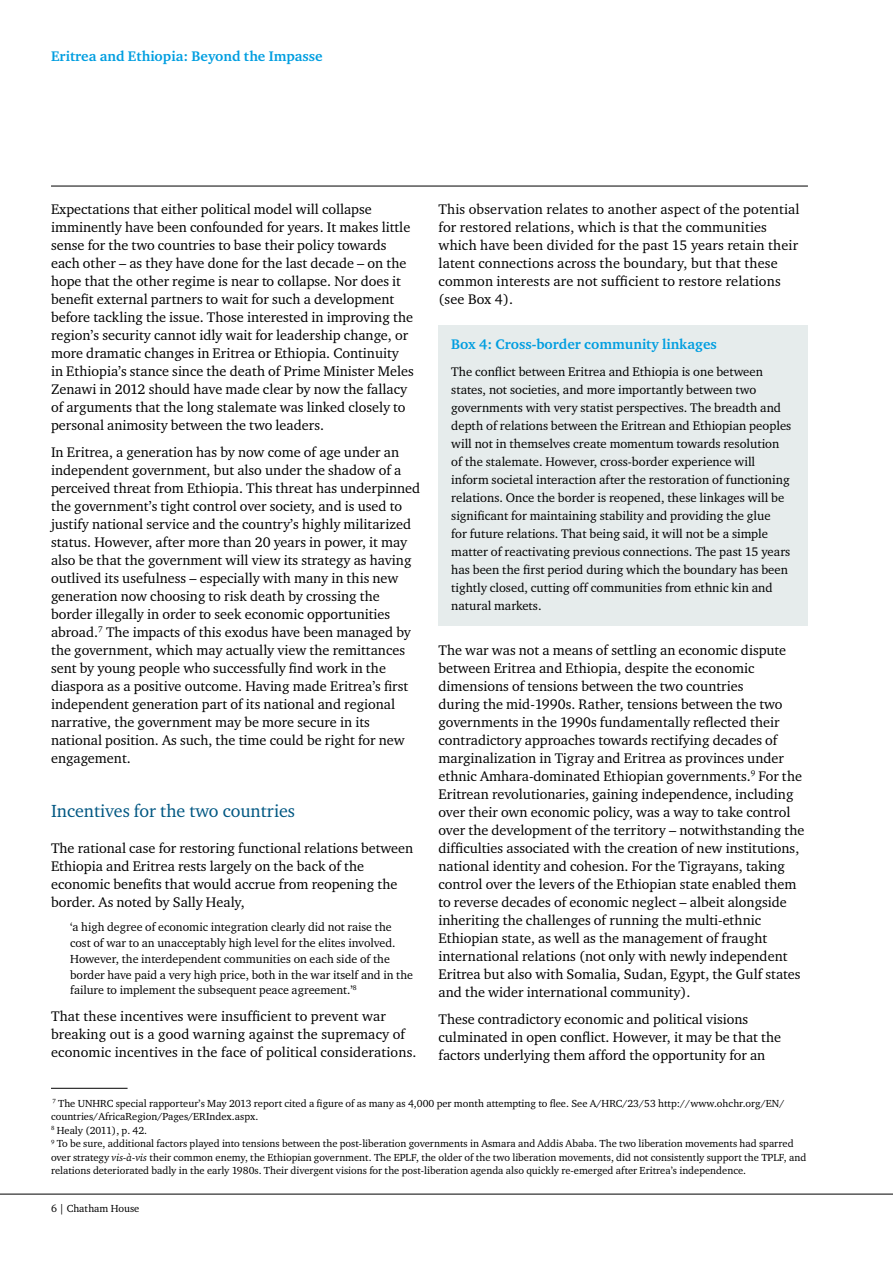
<style>
.page{position:relative;width:893px;height:1263px;background:#fff}
.page>*{position:absolute;margin:0;border:0;box-sizing:border-box;transform-origin:0 0}
.t1{font:18px "Charter ITC";color:#005782}
.t2{font:14.25px/18px "Charter ITC";color:#000}
.t3{font:700 14.25px "Charter ITC";color:#009ee0}
.t4{font:12.75px/18px "Charter ITC";color:#000}
.t5{font:12px/15.8px "Charter ITC";color:#000}
.t6{font:10.5px/13.5px "Charter ITC";color:#000}
.s1{font-style:italic}
</style>
<div class="page">
<hr style="left:51px;top:186px;width:757px;height:1px;background:#000">
<hr style="left:0;top:1194px;width:892px;height:1px;background:#000">
<div style="left:438px;top:325px;width:370px;height:301px;background:#e6ecec"></div>
<hr style="left:51px;top:1088px;width:77px;height:1px;background:#000">
<p class="t3" style="left:51px;top:47px;width:273px">Eritrea and Ethiopia: Beyond the Impasse</p>
<p class="t2" style="left:51px;top:199px;width:364px">Expectations that either political model will collapse imminently have been confounded for years. It makes little sense for the two countries to base their policy towards each other – as they have done for the last decade – on the hope that the other regime is near to collapse. Nor does it benefit external partners to wait for such a development before tackling the issue. Those interested in improving the region’s security cannot idly wait for leadership change, or more dramatic changes in Eritrea or Ethiopia. Continuity in Ethiopia’s stance since the death of Prime Minister Meles Zenawi in 2012 should have made clear by now the fallacy of arguments that the long stalemate was linked closely to personal animosity between the two leaders.</p>
<p class="t2" style="left:51px;top:442px;width:371px">In Eritrea, a generation has by now come of age under an independent government, but also under the shadow of a perceived threat from Ethiopia. This threat has underpinned the government’s tight control over society, and is used to justify national service and the country’s highly militarized status. However, after more than 20 years in power, it may also be that the government will view its strategy as having outlived its usefulness – especially with many in this new generation now choosing to risk death by crossing the border illegally in order to seek economic opportunities abroad.<sup>7</sup> The impacts of this exodus have been managed by the government, which may actually view the remittances sent by young people who successfully find work in the diaspora as a positive outcome. Having made Eritrea’s first independent generation part of its national and regional narrative, the government may be more secure in its national position. As such, the time could be right for new engagement.</p>
<p class="t1" style="left:51px;top:799px;width:246px">Incentives for the two countries</p>
<p class="t2" style="left:51px;top:838px;width:364px">The rational case for restoring functional relations between Ethiopia and Eritrea rests largely on the back of the economic benefits that would accrue from reopening the border. As noted by Sally Healy,</p>
<p class="t5" style="left:70px;top:919px;width:344px">‘a high degree of economic integration clearly did not raise the cost of war to an unacceptably high level for the elites involved.<br>However, the interdependent communities on each side of the border have paid a very high price, both in the war itself and in the failure to implement the subsequent peace agreement.’<sup>8</sup></p>
<p class="t2" style="left:51px;top:1007px;width:367px">That these incentives were insufficient to prevent war breaking out is a good warning against the supremacy of economic incentives in the face of political considerations.</p>
<p class="t2" style="left:438px;top:199px;width:363px">This observation relates to another aspect of the potential for restored relations, which is that the communities which have been divided for the past 15 years retain their latent connections across the boundary, but that these common interests are not sufficient to restore relations (see Box 4).</p>
<p class="t3" style="left:451px;top:335px;width:267px">Box 4: Cross-border community linkages</p>
<p class="t4" style="left:451px;top:362px;width:342px">The conflict between Eritrea and Ethiopia is one between states, not societies, and more importantly between two governments with very statist perspectives. The breadth and depth of relations between the Eritrean and Ethiopian peoples will not in themselves create momentum towards resolution of the stalemate. However, cross-border experience will inform societal interaction after the restoration of functioning relations. Once the border is reopened, these linkages will be significant for maintaining stability and providing the glue<br>for future relations. That being said, it will not be a simple matter of reactivating previous connections. The past 15 years has been the first period during which the boundary has been tightly closed, cutting off communities from ethnic kin and natural markets.</p>
<p class="t2" style="left:438px;top:640px;width:367px">The war was not a means of settling an economic dispute between Eritrea and Ethiopia, despite the economic dimensions of tensions between the two countries<br>during the mid-1990s. Rather, tensions between the two governments in the 1990s fundamentally reflected their contradictory approaches towards rectifying decades of marginalization in Tigray and Eritrea as provinces under ethnic Amhara-dominated Ethiopian governments.<sup>9</sup> For the Eritrean revolutionaries, gaining independence, including over their own economic policy, was a way to take control over the development of the territory – notwithstanding the difficulties associated with the creation of new institutions, national identity and cohesion. For the Tigrayans, taking control over the levers of the Ethiopian state enabled them to reverse decades of economic neglect – albeit alongside inheriting the challenges of running the multi-ethnic Ethiopian state, as well as the management of fraught international relations (not only with newly independent Eritrea but also with Somalia, Sudan, Egypt, the Gulf states and the wider international community).</p>
<p class="t2" style="left:438px;top:1009px;width:344px">These contradictory economic and political visions culminated in open conflict. However, it may be that the factors underlying them afford the opportunity for an</p>
<p class="t6" style="left:51px;top:1096px;width:757px"><sup>7</sup> The UNHRC special rapporteur’s May 2013 report cited a figure of as many as 4,000 per month attempting to flee. See A/HRC/23/53 http://www.ohchr.org/EN/ countries/AfricaRegion/Pages/ERIndex.aspx.<br><sup>8</sup> Healy (2011), p. 42.<br><sup>9</sup> To be sure, additional factors played into tensions between the post-liberation governments in Asmara and Addis Ababa. The two liberation movements had sparred over strategy <span class="s1">vis-à-vis</span> their common enemy, the Ethiopian government. The EPLF, the older of the two liberation movements, did not consistently support the TPLF, and relations deteriorated badly in the early 1980s. Their divergent visions for the post-liberation agenda also quickly re-emerged after Eritrea’s independence.</p>
<p class="t6" style="left:51px;top:1201px;width:90px">6 | Chatham House</p>
</div>
